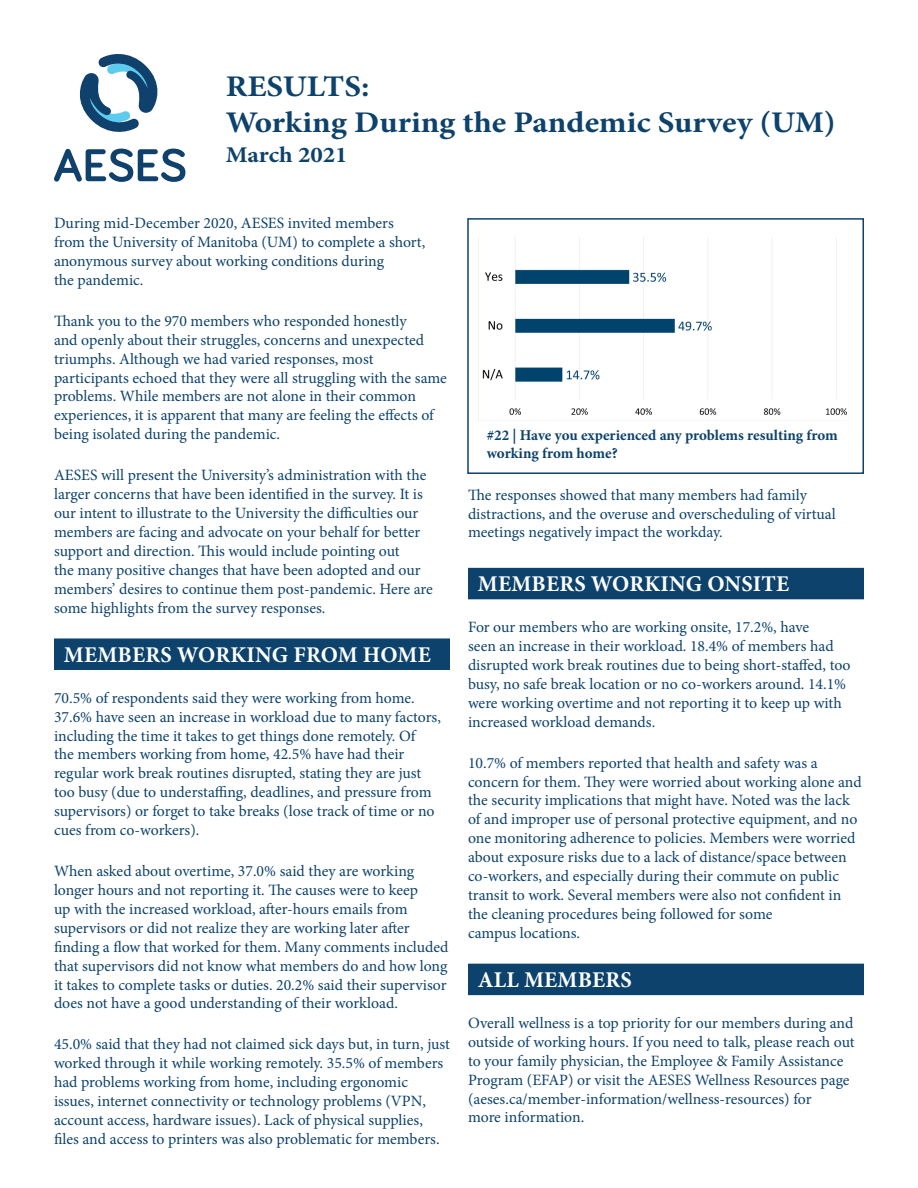
<style>
.page{position:relative;width:918px;height:1188px;background:#fff}
.page>*{position:absolute;margin:0;border:0;box-sizing:border-box;transform-origin:0 0}
.t1{font:700 30px "Minion Pro";color:#0d426c;scale:1.1 1}
.t2{font:700 22.5px "Minion Pro";letter-spacing:.01em;color:#fff}
.t3{font:700 22.5px "Minion Pro";color:#0d426c;scale:1.1 1}
.t4{font:15.75px/18.9px "Minion Pro";letter-spacing:-.005em;color:#0d426c}
.t5{font:700 15px/18px "Minion Pro";letter-spacing:-.005em;color:#0d426c}
</style>
<div class="page">
<div style="left:54px;top:638px;width:396px;height:32px;background:#0d426c"></div>
<div style="left:468px;top:568px;width:396px;height:31px;background:#0d426c"></div>
<div style="left:468px;top:964px;width:396px;height:31px;background:#0d426c"></div>
<svg style="left:79px;top:54px;width:79px;height:78px"></svg>
<svg style="left:54px;top:149px;width:131px;height:33px"></svg>
<div style="left:467px;top:218px;width:397px;height:256px;border:2px solid #0d426c"></div>
<img style="left:482px;top:238px;width:365px;height:177px">
<p class="t1" style="left:226px;top:65px;width:132px">RESULTS:</p>
<p class="t1" style="left:226px;top:101px;width:556px">Working During the Pandemic Survey (UM)</p>
<p class="t3" style="left:226px;top:139px;width:112px">March 2021</p>
<p class="t4" style="left:54px;top:214px;width:373px">During mid-December 2020, AESES invited members from the University of Manitoba (UM) to complete a short, anonymous survey about working conditions during<br>the pandemic.</p>
<p class="t4" style="left:54px;top:311px;width:394px">Thank you to the 970 members who responded honestly<br>and openly about their struggles, concerns and unexpected triumphs. Although we had varied responses, most participants echoed that they were all struggling with the same problems. While members are not alone in their common experiences, it is apparent that many are feeling the effects of being isolated during the pandemic.</p>
<p class="t4" style="left:54px;top:466px;width:380px">AESES will present the University’s administration with the larger concerns that have been identified in the survey. It is our intent to illustrate to the University the difficulties our members are facing and advocate on your behalf for better support and direction. This would include pointing out<br>the many positive changes that have been adopted and our members’ desires to continue them post-pandemic. Here are some highlights from the survey responses.</p>
<p class="t2" style="left:64px;top:639px;width:369px">MEMBERS WORKING FROM HOME</p>
<p class="t4" style="left:54px;top:688px;width:388px">70.5% of respondents said they were working from home.<br>37.6% have seen an increase in workload due to many factors, including the time it takes to get things done remotely. Of<br>the members working from home, 42.5% have had their regular work break routines disrupted, stating they are just too busy (due to understaffing, deadlines, and pressure from supervisors) or forget to take breaks (lose track of time or no cues from co-workers).</p>
<p class="t4" style="left:54px;top:862px;width:396px">When asked about overtime, 37.0% said they are working longer hours and not reporting it. The causes were to keep<br>up with the increased workload, after-hours emails from supervisors or did not realize they are working later after finding a flow that worked for them. Many comments included that supervisors did not know what members do and how long it takes to complete tasks or duties. 20.2% said their supervisor does not have a good understanding of their workload.</p>
<p class="t4" style="left:54px;top:1035px;width:398px">45.0% said that they had not claimed sick days but, in turn, just worked through it while working remotely. 35.5% of members had problems working from home, including ergonomic issues, internet connectivity or technology problems (VPN, account access, hardware issues). Lack of physical supplies, files and access to printers was also problematic for members.</p>
<p class="t5" style="left:487px;top:426px;width:353px">#22 | Have you experienced any problems resulting from working from home?</p>
<p class="t4" style="left:468px;top:485px;width:369px">The responses showed that many members had family distractions, and the overuse and overscheduling of virtual meetings negatively impact the workday.</p>
<p class="t2" style="left:478px;top:568px;width:313px">MEMBERS WORKING ONSITE</p>
<p class="t4" style="left:468px;top:618px;width:384px">For our members who are working onsite, 17.2%, have<br>seen an increase in their workload. 18.4% of members had disrupted work break routines due to being short-staffed, too busy, no safe break location or no co-workers around. 14.1% were working overtime and not reporting it to keep up with increased workload demands.</p>
<p class="t4" style="left:468px;top:753px;width:395px">10.7% of members reported that health and safety was a concern for them. They were worried about working alone and the security implications that might have. Noted was the lack of and improper use of personal protective equipment, and no one monitoring adherence to policies. Members were worried about exposure risks due to a lack of distance/space between co-workers, and especially during their commute on public transit to work. Several members were also not confident in the cleaning procedures being followed for some<br>campus locations.</p>
<p class="t2" style="left:478px;top:964px;width:156px">ALL MEMBERS</p>
<p class="t4" style="left:468px;top:1014px;width:388px">Overall wellness is a top priority for our members during and outside of working hours. If you need to talk, please reach out to your family physician, the Employee &amp; Family Assistance Program (EFAP) or visit the AESES Wellness Resources page (aeses.ca/member-information/wellness-resources) for<br>more information.</p>
</div>
